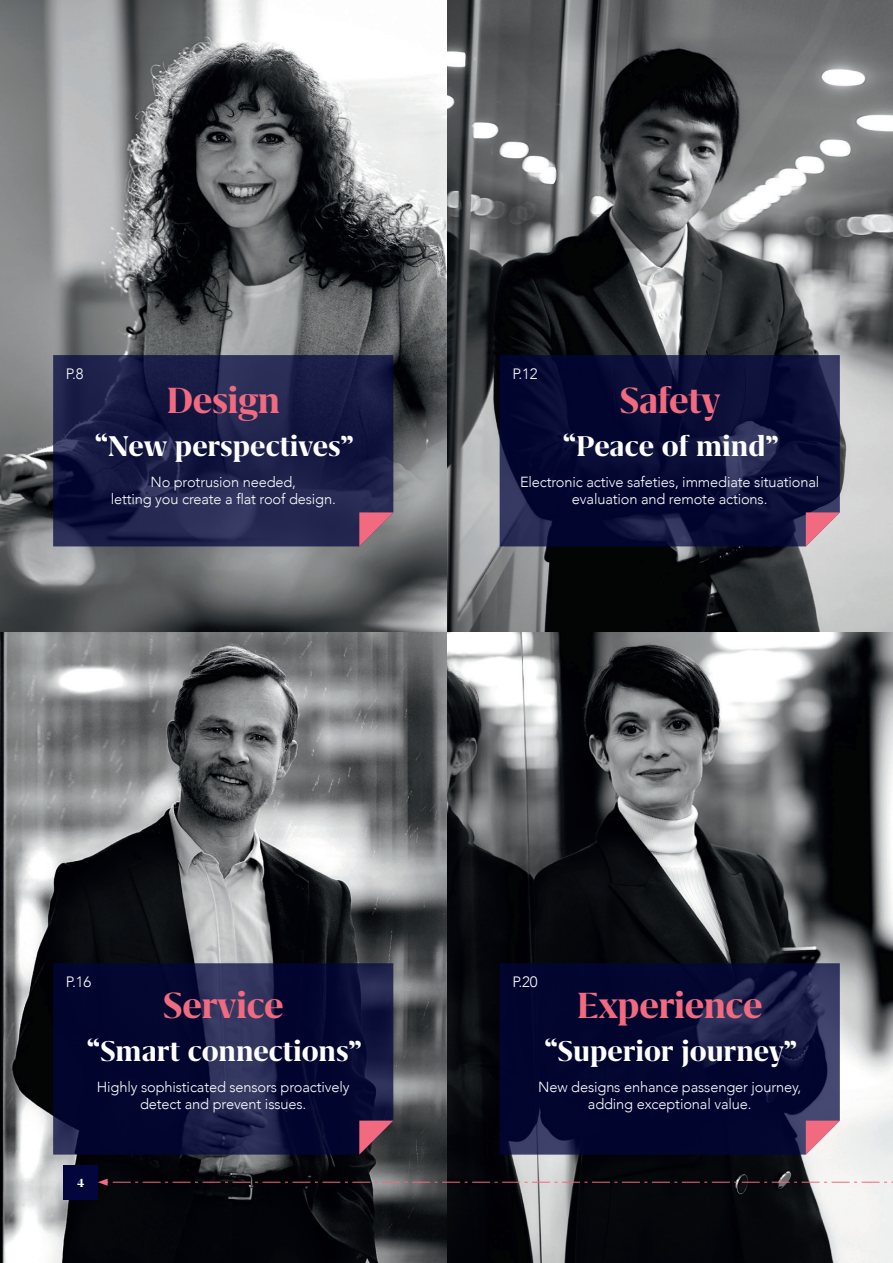
<style>
.page{position:relative;width:893px;height:1263px;background:#fff}
.page>*{position:absolute;margin:0;border:0;box-sizing:border-box;transform-origin:0 0}
.t1{font:700 42px "Grifo M";letter-spacing:-.01em;color:#f16a80}
.t2{font:700 33px "Grifo M";color:#fff}
.t3{font:300 15px "Avenir";color:#fff}
.t4{font:300 14.7px "Avenir";letter-spacing:-.01em;color:#fff}
.t5{font:700 13.5px "Grifo M";color:#fff}
</style>
<div class="page">
<img style="left:0;top:0;width:893px;height:1263px">
<svg style="left:500px;top:355px;width:340px;height:191px;background:#0c1038"></svg>
<svg style="left:53px;top:355px;width:340px;height:191px;background:#1c1f48"></svg>
<svg style="left:53px;top:963px;width:340px;height:191px;background:#0e113a"></svg>
<svg style="left:500px;top:963px;width:340px;height:191px;background:#0a0d36"></svg>
<svg style="left:98px;top:1178px;width:795px;height:8px;background:#483d42"></svg>
<div style="left:64px;top:1165px;width:34px;height:34px;background:#02063d"></div>
<svg style="left:359px;top:512px;width:34px;height:34px"></svg>
<svg style="left:359px;top:1120px;width:34px;height:34px"></svg>
<svg style="left:806px;top:512px;width:34px;height:34px"></svg>
<svg style="left:806px;top:1120px;width:34px;height:34px"></svg>
<p class="t3" style="left:66px;top:365px;width:19px">P.8</p>
<p class="t3" style="left:512px;top:365px;width:27px">P.12</p>
<p class="t1" style="left:166px;top:378px;width:115px">Design</p>
<p class="t1" style="left:619px;top:378px;width:102px">Safety</p>
<p class="t2" style="left:95px;top:428px;width:261px">“New perspectives”</p>
<p class="t2" style="left:563px;top:428px;width:217px">“Peace of mind”</p>
<p class="t4" style="left:150px;top:473px;width:147px">No protrusion needed,</p>
<p class="t4" style="left:111px;top:490px;width:227px">letting you create a flat roof design.</p>
<p class="t4" style="left:520px;top:473px;width:301px">Electronic active safeties, immediate situational</p>
<p class="t4" style="left:572px;top:490px;width:197px">evaluation and remote actions.</p>
<p class="t3" style="left:66px;top:973px;width:27px">P.16</p>
<p class="t3" style="left:512px;top:973px;width:27px">P.20</p>
<p class="t1" style="left:163px;top:983px;width:123px">Service</p>
<p class="t1" style="left:577px;top:983px;width:187px">Experience</p>
<p class="t2" style="left:87px;top:1033px;width:276px">“Smart connections”</p>
<p class="t2" style="left:544px;top:1033px;width:254px">“Superior journey”</p>
<p class="t4" style="left:97px;top:1078px;width:254px">Highly sophisticated sensors proactively</p>
<p class="t4" style="left:140px;top:1095px;width:168px">detect and prevent issues.</p>
<p class="t5" style="left:77px;top:1176px;width:9px">4</p>
<p class="t4" style="left:538px;top:1078px;width:264px">New designs enhance passenger journey,</p>
<p class="t4" style="left:588px;top:1095px;width:165px">adding exceptional value.</p>
</div>
